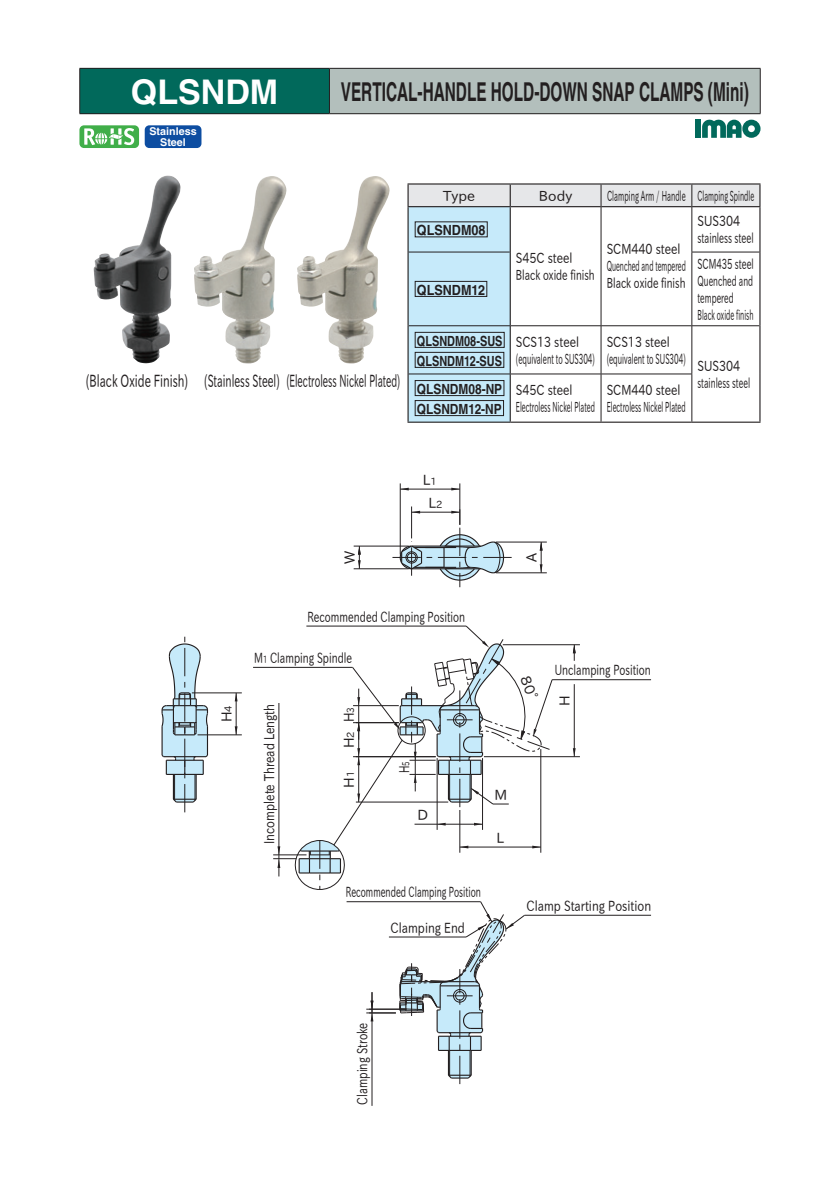
<style>
.page{position:relative;width:840px;height:1191px;background:#fff}
.page>*{position:absolute;margin:0;border:0;box-sizing:border-box;transform-origin:0 0}
.PartNo{font:700 34px "Helvetica LT Std";color:#fff}
.Product_name{font:700 26px "Helvetica LT Std";color:#231f20;scale:.59 1}
.PartNo_pic_div{font:17px "IPAP Gothic";color:#231f20;scale:.6 1}
.PartNo_pic_div-2{font:17px "IPAP Gothic";color:#231f20;scale:.65 1}
.t1{font:14.2px "IPAP Gothic";color:#231f20;scale:.7 1}
.t2{font:14.2px "IPAP Gothic";color:#231f20;scale:.8 1}
.t3{font:14.2px "IPAP Gothic";color:#231f20;scale:.6 1}
.t4{font:14.2px/23px "IPAP Gothic";color:#231f20;text-align:center}
.t5{font:14.2px "IPAP Gothic";color:#231f20;scale:.75 1}
.MaterialTable_value{font:14px "IPAP Gothic";color:#231f20;scale:.8 1}
.MaterialTable_value-2{font:14px "IPAP Gothic";color:#231f20;scale:.49 1}
.MaterialTable_value-3{font:14px "IPAP Gothic";color:#231f20;scale:.52 1}
.MaterialTable_value-4{font:14px "IPAP Gothic";color:#231f20;scale:.69 1}
.PartNo_color{font:700 14px "Helvetica LT Std";color:#231f20;scale:.78 1}
.PartNo_color-2{font:700 14px "Helvetica LT Std";color:#231f20;scale:.85 1}
.MaterialTable_value-5{font:14px "IPAP Gothic";color:#231f20;scale:.48 1}
.MaterialTable_value-6{font:14px/17px "IPAP Gothic";color:#231f20;scale:.57 1}
.MaterialTable_header{font:14px "IPAP Gothic";color:#231f20;scale:.51 1}
.PartNo_color-3{font:700 14px "Helvetica LT Std";color:#231f20;scale:.9 1}
.MaterialTable_header-2{font:14px "IPAP Gothic";color:#231f20;scale:.49 1}
.MaterialTable_value-7{font:14px "IPAP Gothic";color:#231f20;scale:.62 1}
.MaterialTable_value-8{font:14px "IPAP Gothic";color:#231f20;scale:.58 1}
.MaterialTable_value-9{font:14px "IPAP Gothic";color:#231f20;scale:.61 1}
.MaterialTable_header-3{font:14px "IPAP Gothic";color:#231f20}
.t6{font:700 10.8px/10.8px "Helvetica LT Std";color:#fff;text-align:center}
.s1{font-size:10px}
</style>
<div class="page">
<div style="left:80px;top:68px;width:249px;height:46px;background:#01695b"></div>
<div style="left:329px;top:68px;width:430px;height:46px;background:#b3bfbc"></div>
<hr style="left:79px;top:68px;width:250px;height:1px;background:#231f20">
<hr style="left:79px;top:69px;width:1px;height:44px;background:#231f20">
<hr style="left:329px;top:68px;width:431px;height:1px;background:#231f20">
<hr style="left:329px;top:69px;width:1px;height:44px;background:#231f20">
<hr style="left:759px;top:69px;width:1px;height:44px;background:#231f20">
<hr style="left:79px;top:113px;width:250px;height:1px;background:#231f20">
<hr style="left:329px;top:113px;width:431px;height:1px;background:#231f20">
<div style="left:695px;top:120px;width:5px;height:18px;background:#01695b"></div>
<svg style="left:702px;top:119px;width:58px;height:19px"></svg>
<div style="left:79px;top:125px;width:60px;height:23px;background:#40ae49;border-radius:5px"></div>
<svg style="left:84px;top:128px;width:50px;height:17px"></svg>
<div style="left:145px;top:125px;width:56px;height:23px;background:#0d4da1;border-radius:5px"></div>
<hr style="left:407px;top:183px;width:103px;height:1px;background:#231f20">
<hr style="left:510px;top:183px;width:90px;height:1px;background:#231f20">
<hr style="left:600px;top:183px;width:91px;height:1px;background:#231f20">
<hr style="left:691px;top:183px;width:69px;height:1px;background:#231f20">
<hr style="left:407px;top:421px;width:103px;height:2px;background:#231f20">
<hr style="left:510px;top:421px;width:90px;height:2px;background:#231f20">
<hr style="left:600px;top:421px;width:91px;height:2px;background:#231f20">
<hr style="left:691px;top:421px;width:69px;height:2px;background:#231f20">
<svg style="left:407px;top:184px;width:353px;height:238px"></svg>
<hr style="left:407px;top:207px;width:1px;height:45px;background:#231f20">
<hr style="left:407px;top:252px;width:1px;height:74px;background:#231f20">
<hr style="left:407px;top:326px;width:1px;height:48px;background:#231f20">
<hr style="left:407px;top:374px;width:1px;height:47px;background:#231f20">
<div style="left:415px;top:222px;width:72px;height:15px;background:#c6eafa"></div>
<div style="left:415px;top:281px;width:71px;height:15px;background:#c6eafa"></div>
<div style="left:414px;top:281px;width:73px;height:16px;border:1px solid #231f20"></div>
<div style="left:415px;top:332px;width:89px;height:15px;background:#c6eafa"></div>
<div style="left:414px;top:332px;width:90px;height:16px;border:1px solid #231f20"></div>
<div style="left:415px;top:352px;width:88px;height:15px;background:#c6eafa"></div>
<div style="left:414px;top:352px;width:90px;height:16px;border:1px solid #231f20"></div>
<div style="left:415px;top:380px;width:88px;height:15px;background:#c6eafa"></div>
<div style="left:414px;top:380px;width:90px;height:16px;border:1px solid #231f20"></div>
<div style="left:415px;top:400px;width:88px;height:15px;background:#c6eafa"></div>
<div style="left:414px;top:400px;width:89px;height:16px;border:1px solid #231f20"></div>
<img style="left:194px;top:176px;width:93px;height:187px">
<img style="left:297px;top:176px;width:93px;height:187px">
<img style="left:94px;top:176px;width:73px;height:154px">
<hr style="left:573px;top:684px;width:1px;height:72px;background:#231f20">
<hr style="left:236px;top:693px;width:1px;height:42px;background:#231f20">
<hr style="left:197px;top:734px;width:45px;height:1px;background:#231f20">
<hr style="left:192px;top:692px;width:50px;height:1px;background:#231f20">
<hr style="left:411px;top:506px;width:1px;height:32px;background:#231f20">
<svg style="left:358px;top:547px;width:2px;height:21px"></svg>
<hr style="left:353px;top:568px;width:55px;height:1px;background:#231f20">
<hr style="left:353px;top:546px;width:55px;height:1px;background:#231f20">
<hr style="left:540px;top:542px;width:1px;height:31px;background:#231f20">
<hr style="left:495px;top:572px;width:51px;height:1px;background:#231f20">
<hr style="left:495px;top:542px;width:51px;height:1px;background:#231f20">
<hr style="left:400px;top:489px;width:59px;height:1px;background:#231f20">
<hr style="left:459px;top:483px;width:1px;height:42px;background:#231f20">
<hr style="left:399px;top:483px;width:1px;height:71px;background:#231f20">
<hr style="left:371px;top:1012px;width:1px;height:93px;background:#231f20">
<svg style="left:572px;top:645px;width:3px;height:16px"></svg>
<hr style="left:483px;top:756px;width:96px;height:1px;background:#231f20">
<hr style="left:502px;top:644px;width:77px;height:1px;background:#231f20">
<hr style="left:253px;top:667px;width:99px;height:1px;background:#231f20">
<hr style="left:551px;top:679px;width:99px;height:1px;background:#231f20">
<hr style="left:524px;top:915px;width:126px;height:1px;background:#231f20">
<hr style="left:346px;top:901px;width:134px;height:1px;background:#231f20">
<svg style="left:161px;top:636px;width:48px;height:176px"></svg>
<svg style="left:389px;top:509px;width:122px;height:78px"></svg>
<svg style="left:366px;top:901px;width:159px;height:183px"></svg>
<svg style="left:273px;top:625px;width:279px;height:265px"></svg>
<p class="PartNo" style="left:131px;top:71px;width:149px">QLSNDM</p>
<p class="Product_name" style="left:340px;top:76px;width:692px">VERTICAL-HANDLE HOLD-DOWN SNAP CLAMPS (Mini)</p>
<p class="t6" style="left:149px;top:126px;width:49px">Stainless<br>Steel</p>
<p class="PartNo_pic_div-2" style="left:86px;top:371px;width:159px">(Black Oxide Finish)</p>
<p class="PartNo_pic_div" style="left:204px;top:371px;width:328px">(Stainless Steel) (Electroless Nickel Plated)</p>
<p class="MaterialTable_header-3" style="left:443px;top:187px;width:33px">Type</p>
<p class="MaterialTable_header-3" style="left:538px;top:187px;width:35px">Body</p>
<p class="MaterialTable_header" style="left:606px;top:187px;width:156px">Clamping Arm / Handle</p>
<p class="MaterialTable_header-2" style="left:697px;top:187px;width:117px">Clamping Spindle</p>
<p class="PartNo_color-3" style="left:416px;top:222px;width:78px">QLSNDM08</p>
<p class="MaterialTable_value" style="left:515px;top:250px;width:72px">S45C steel</p>
<p class="MaterialTable_value-4" style="left:515px;top:267px;width:116px">Black oxide finish</p>
<p class="MaterialTable_value" style="left:697px;top:213px;width:55px">SUS304</p>
<p class="MaterialTable_value-7" style="left:697px;top:230px;width:92px">stainless steel</p>
<p class="MaterialTable_value" style="left:606px;top:241px;width:94px">SCM440 steel</p>
<p class="MaterialTable_value-5" style="left:606px;top:258px;width:166px">Quenched and tempered</p>
<p class="MaterialTable_value-4" style="left:606px;top:275px;width:116px">Black oxide finish</p>
<p class="MaterialTable_value-9" style="left:697px;top:256px;width:94px">SCM435 steel</p>
<p class="MaterialTable_value-6" style="left:697px;top:272px;width:99px">Quenched and tempered</p>
<p class="MaterialTable_value-2" style="left:697px;top:307px;width:116px">Black oxide finish</p>
<p class="PartNo_color-3" style="left:416px;top:281px;width:77px">QLSNDM12</p>
<p class="PartNo_color" style="left:416px;top:332px;width:111px">QLSNDM08-SUS</p>
<p class="PartNo_color" style="left:416px;top:352px;width:111px">QLSNDM12-SUS</p>
<p class="PartNo_color-2" style="left:416px;top:380px;width:102px">QLSNDM08-NP</p>
<p class="PartNo_color-2" style="left:416px;top:400px;width:101px">QLSNDM12-NP</p>
<p class="MaterialTable_value" style="left:515px;top:333px;width:80px">SCS13 steel</p>
<p class="MaterialTable_value-3" style="left:515px;top:350px;width:153px">(equivalent to SUS304)</p>
<p class="MaterialTable_value" style="left:515px;top:382px;width:72px">S45C steel</p>
<p class="MaterialTable_value-2" style="left:515px;top:399px;width:163px">Electroless Nickel Plated</p>
<p class="MaterialTable_value" style="left:606px;top:333px;width:80px">SCS13 steel</p>
<p class="MaterialTable_value-3" style="left:606px;top:350px;width:153px">(equivalent to SUS304)</p>
<p class="MaterialTable_value" style="left:697px;top:358px;width:55px">SUS304</p>
<p class="MaterialTable_value-8" style="left:697px;top:375px;width:92px">stainless steel</p>
<p class="MaterialTable_value" style="left:606px;top:382px;width:94px">SCM440 steel</p>
<p class="MaterialTable_value-2" style="left:606px;top:399px;width:163px">Electroless Nickel Plated</p>
<p class="t4" style="left:338px;top:564px;width:15px;rotate:-90deg">W</p>
<p class="t4" style="left:422px;top:468px;width:21px">L<span class="s1">1<br></span>L<span class="s1">2</span></p>
<p class="t4" style="left:520px;top:562px;width:11px;rotate:-90deg">A</p>
<p class="t4" style="left:215px;top:722px;width:18px;rotate:-90deg">H<span class="s1">4</span></p>
<p class="t1" style="left:307px;top:608px;width:227px">Recommended Clamping Position</p>
<p class="t1" style="left:254px;top:649px;width:142px">M<span class="s1">1</span> Clamping Spindle</p>
<p class="t2" style="left:261px;top:844px;width:177px;rotate:-90deg">Incomplete Thread Length</p>
<p class="t4" style="left:338px;top:748px;width:42px;rotate:-90deg">H<span class="s1">2</span> H<span class="s1">3</span></p>
<p class="t4" style="left:338px;top:788px;width:18px;rotate:-90deg">H<span class="s1">1</span></p>
<p class="t1" style="left:396px;top:773px;width:18px;rotate:-90deg">H<span class="s1">5</span></p>
<p class="t4" style="left:417px;top:803px;width:12px">D</p>
<p class="t4" style="left:494px;top:783px;width:14px">M</p>
<p class="t4" style="left:496px;top:826px;width:9px">L</p>
<p class="t3" style="left:345px;top:884px;width:227px">Recommended Clamping Position</p>
<p class="t2" style="left:390px;top:919px;width:94px">Clamping End</p>
<p class="t1" style="left:554px;top:662px;width:139px">Unclamping Position</p>
<p class="t4" style="left:553px;top:706px;width:12px;rotate:-90deg">H</p>
<p class="t2" style="left:526px;top:897px;width:157px">Clamp Starting Position</p>
<p class="t5" style="left:354px;top:1104px;width:111px;rotate:-90deg">Clamping Stroke</p>
</div>
